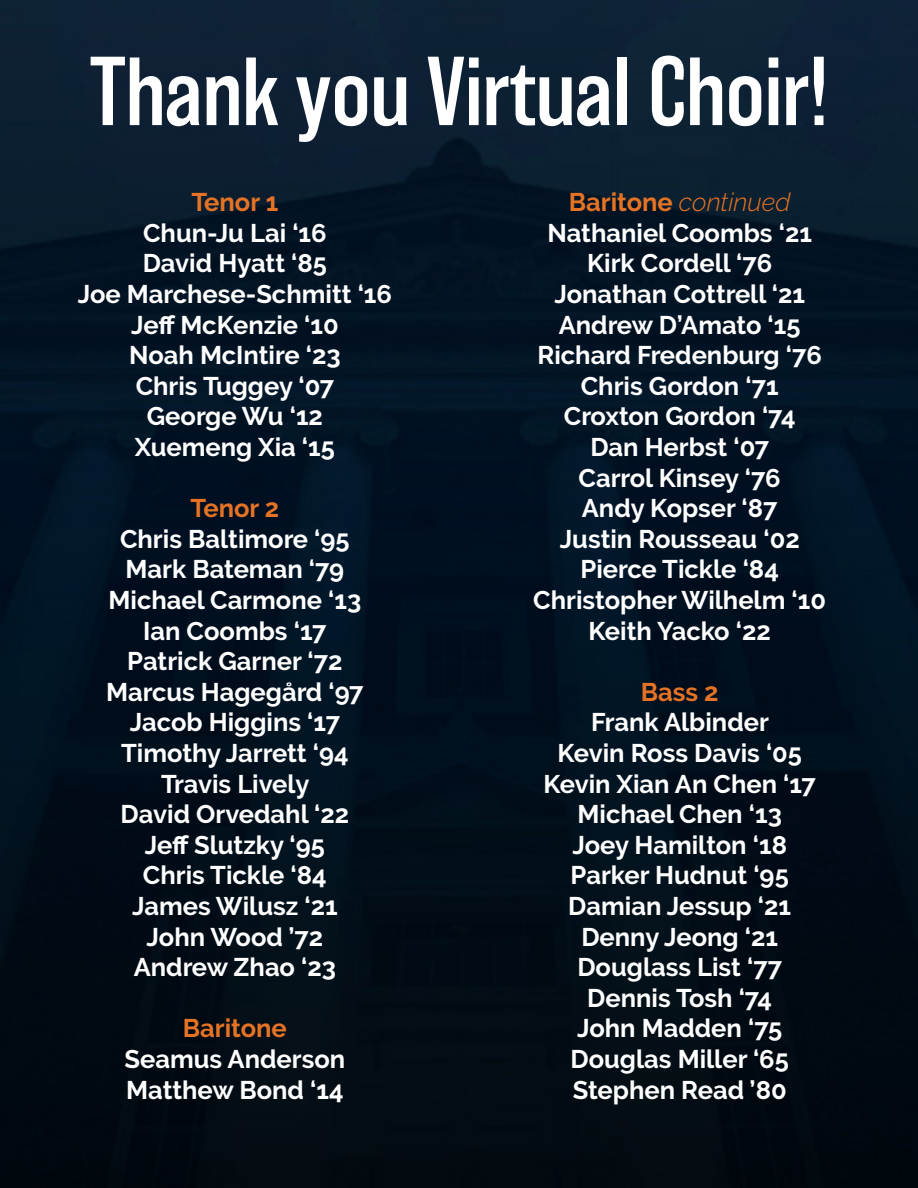
<style>
.page{position:relative;width:918px;height:1188px;background:#fff}
.page>*{position:absolute;margin:0;border:0;box-sizing:border-box;transform-origin:0 0}
.t1{font:300 90px "Balboa";color:#fff}
.t2{font:700 25.5px "Raleway";color:#fff}
.t3{font:700 25.5px "Raleway";color:#e57325}
.t4{font:italic 300 25.5px "Raleway";color:#e57325}
.s1{font-weight:700;font-style:normal}
</style>
<div class="page">
<img style="left:0;top:0;width:918px;height:1188px">
<p class="t1" style="left:90px;top:44px;width:740px">Thank you Virtual Choir!</p>
<p class="t3" style="left:191px;top:188px;width:88px">Tenor 1</p>
<p class="t2" style="left:143px;top:218px;width:185px">Chun-Ju Lai ‘16</p>
<p class="t2" style="left:143px;top:249px;width:186px">David Hyatt ‘85</p>
<p class="t2" style="left:78px;top:279px;width:316px">Joe Marchese-Schmitt ‘16</p>
<p class="t2" style="left:131px;top:310px;width:209px">Jeff McKenzie ‘10</p>
<p class="t2" style="left:129px;top:341px;width:213px">Noah McIntire ‘23</p>
<p class="t2" style="left:136px;top:371px;width:200px">Chris Tuggey ‘07</p>
<p class="t2" style="left:147px;top:402px;width:178px">George Wu ‘12</p>
<p class="t2" style="left:135px;top:432px;width:202px">Xuemeng Xia ‘15</p>
<p class="t3" style="left:191px;top:494px;width:90px">Tenor 2</p>
<p class="t2" style="left:120px;top:524px;width:231px">Chris Baltimore ‘95</p>
<p class="t2" style="left:126px;top:555px;width:220px">Mark Bateman ‘79</p>
<p class="t2" style="left:109px;top:585px;width:254px">Michael Carmone ‘13</p>
<p class="t2" style="left:143px;top:616px;width:185px">Ian Coombs ‘17</p>
<p class="t2" style="left:127px;top:647px;width:217px">Patrick Garner ‘72</p>
<p class="t2" style="left:106px;top:677px;width:259px">Marcus Hagegård ‘97</p>
<p class="t2" style="left:130px;top:708px;width:212px">Jacob Higgins ‘17</p>
<p class="t2" style="left:121px;top:738px;width:229px">Timothy Jarrett ‘94</p>
<p class="t2" style="left:161px;top:769px;width:150px">Travis Lively</p>
<p class="t2" style="left:121px;top:800px;width:230px">David Orvedahl ‘22</p>
<p class="t2" style="left:145px;top:830px;width:182px">Jeff Slutzky ‘95</p>
<p class="t2" style="left:143px;top:861px;width:185px">Chris Tickle ‘84</p>
<p class="t2" style="left:132px;top:891px;width:207px">James Wilusz ‘21</p>
<p class="t2" style="left:147px;top:922px;width:178px">John Wood ’72</p>
<p class="t2" style="left:134px;top:953px;width:204px">Andrew Zhao ‘23</p>
<p class="t3" style="left:183px;top:1014px;width:105px">Baritone</p>
<p class="t2" style="left:125px;top:1044px;width:222px">Seamus Anderson</p>
<p class="t2" style="left:126px;top:1075px;width:219px">Matthew Bond ‘14</p>
<p class="t4" style="left:569px;top:187px;width:223px"><span class="s1">Baritone</span> continued</p>
<p class="t2" style="left:547px;top:218px;width:266px">Nathaniel Coombs ‘21</p>
<p class="t2" style="left:587px;top:249px;width:187px">Kirk Cordell ‘76</p>
<p class="t2" style="left:554px;top:279px;width:252px">Jonathan Cottrell ‘21</p>
<p class="t2" style="left:559px;top:310px;width:243px">Andrew D’Amato ‘15</p>
<p class="t2" style="left:538px;top:341px;width:286px">Richard Fredenburg ‘76</p>
<p class="t2" style="left:581px;top:371px;width:199px">Chris Gordon ‘71</p>
<p class="t2" style="left:564px;top:402px;width:233px">Croxton Gordon ‘74</p>
<p class="t2" style="left:590px;top:432px;width:180px">Dan Herbst ‘07</p>
<p class="t2" style="left:579px;top:463px;width:204px">Carrol Kinsey ‘76</p>
<p class="t2" style="left:582px;top:494px;width:197px">Andy Kopser ‘87</p>
<p class="t2" style="left:560px;top:524px;width:242px">Justin Rousseau ‘02</p>
<p class="t2" style="left:581px;top:555px;width:200px">Pierce Tickle ‘84</p>
<p class="t2" style="left:533px;top:585px;width:294px">Christopher Wilhelm ‘10</p>
<p class="t2" style="left:589px;top:616px;width:184px">Keith Yacko ‘22</p>
<p class="t3" style="left:641px;top:677px;width:79px">Bass 2</p>
<p class="t2" style="left:591px;top:708px;width:179px">Frank Albinder</p>
<p class="t2" style="left:557px;top:738px;width:246px">Kevin Ross Davis ‘05</p>
<p class="t2" style="left:544px;top:769px;width:274px">Kevin Xian An Chen ‘17</p>
<p class="t2" style="left:577px;top:800px;width:206px">Michael Chen ‘13</p>
<p class="t2" style="left:572px;top:830px;width:216px">Joey Hamilton ‘18</p>
<p class="t2" style="left:571px;top:861px;width:220px">Parker Hudnut ‘95</p>
<p class="t2" style="left:568px;top:891px;width:224px">Damian Jessup ‘21</p>
<p class="t2" style="left:581px;top:922px;width:198px">Denny Jeong ‘21</p>
<p class="t2" style="left:577px;top:953px;width:206px">Douglass List ‘77</p>
<p class="t2" style="left:587px;top:983px;width:186px">Dennis Tosh ‘74</p>
<p class="t2" style="left:577px;top:1014px;width:207px">John Madden ‘75</p>
<p class="t2" style="left:571px;top:1044px;width:220px">Douglas Miller ‘65</p>
<p class="t2" style="left:573px;top:1075px;width:216px">Stephen Read ’80</p>
</div>
